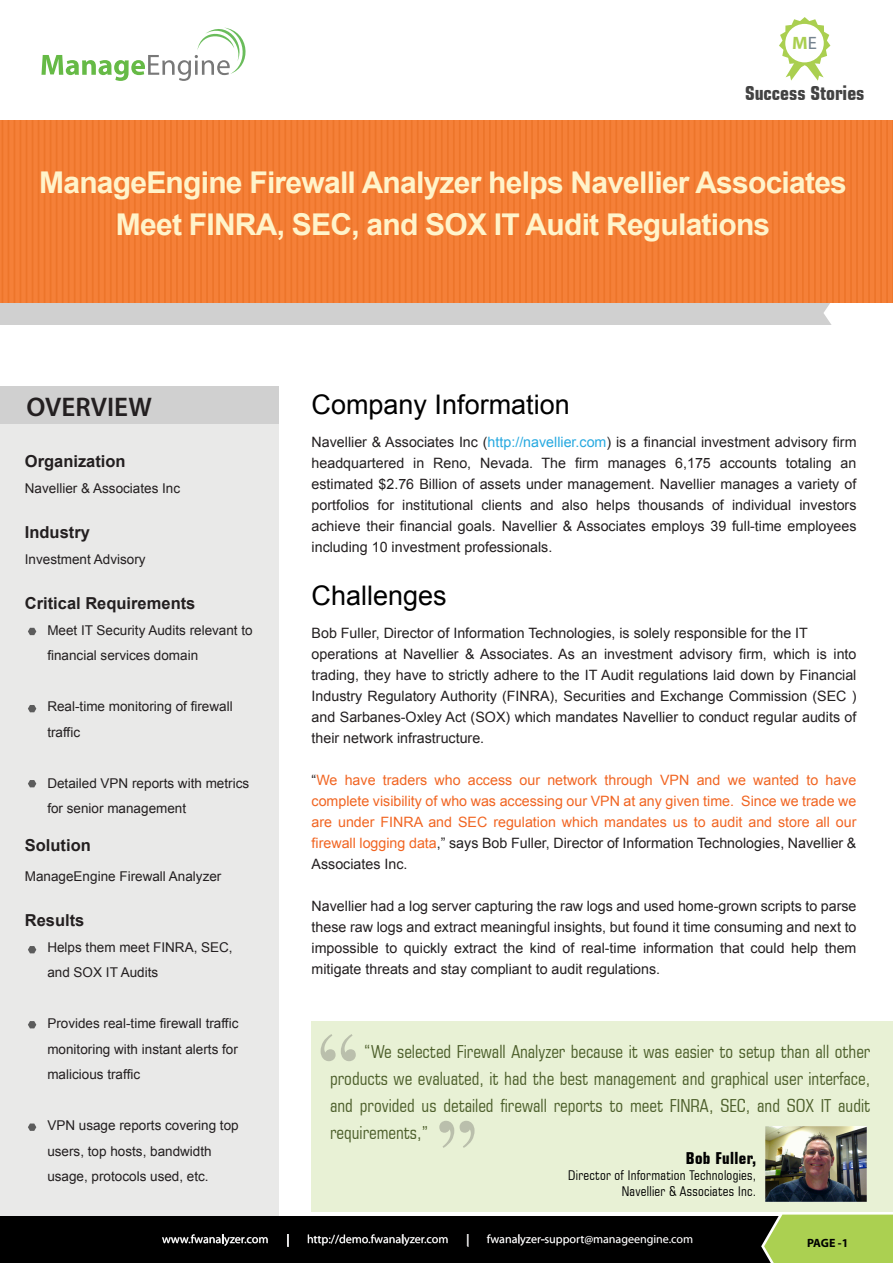
<style>
.page{position:relative;width:893px;height:1263px;background:#fff}
.page>*{position:absolute;margin:0;border:0;box-sizing:border-box;transform-origin:0 0}
.t1{font:105px "Bodoni";color:#babfac}
.t2{font:700 30px/42px "Arial";letter-spacing:-.025em;color:#fff4cb;text-align:center}
.t3{font:27px "Arial";color:#000}
.t4{font:600 27px "Myriad Pro";color:#231f20}
.t5{font:700 condensed 19.5px "Square 721 BT";color:#424242}
.t6{font:condensed 18px/27px "Square 721 BT";color:#4d5f2b;text-align:justify}
.t7{font:700 18px "Myriad Web Pro";color:#aacf50}
.t8{font:700 16.5px "Arial";color:#231f20}
.t9{font:700 condensed 16.5px "Square 721 BT";letter-spacing:.02em;color:#000}
.t10{font:14.25px/21px "Arial";color:#231f20;text-align:justify}
.t11{font:14.25px/21px "Arial";color:#f16522;text-align:justify}
.t12{font:13.5px/25.5px "Arial";color:#231f20}
.t13{font:condensed 13.5px/16.2px "Square 721 BT";letter-spacing:.02em;color:#000;text-align:right}
.t14{font:12px "Myriad Pro";color:#fff}
.t15{font:700 12px "Myriad Pro";color:#000}
.s1{font-weight:400;color:#75838f}
.s2{color:#27a9e0}
.s3{color:#231f20}
</style>
<div class="page">
<div style="left:0;top:144px;width:893px;height:180px;background:#d0d0d0"></div>
<svg style="left:823px;top:302px;width:70px;height:23px;background:#fbf6f3"></svg>
<svg style="left:41px;top:27px;width:205px;height:54px"></svg>
<svg style="left:779px;top:17px;width:51px;height:64px"></svg>
<div style="left:785px;top:24px;width:39px;height:38px;background:#fff;border-radius:50%"></div>
<img style="left:0;top:120px;width:893px;height:182px">
<div style="left:0;top:387px;width:278px;height:866px;background:#e9e9e8"></div>
<div style="left:0;top:386px;width:278px;height:38px;background:#d0d0d0"></div>
<svg style="left:28px;top:628px;width:8px;height:7px"></svg>
<svg style="left:28px;top:705px;width:8px;height:7px"></svg>
<svg style="left:28px;top:946px;width:8px;height:7px"></svg>
<svg style="left:28px;top:1123px;width:8px;height:8px"></svg>
<svg style="left:28px;top:780px;width:8px;height:7px"></svg>
<svg style="left:28px;top:1021px;width:8px;height:7px"></svg>
<div style="left:0;top:1216px;width:893px;height:47px;background:#000"></div>
<svg style="left:162px;top:1234px;width:106px;height:12px"></svg>
<svg style="left:287px;top:1234px;width:1px;height:12px"></svg>
<svg style="left:308px;top:1234px;width:140px;height:12px"></svg>
<svg style="left:467px;top:1234px;width:1px;height:12px"></svg>
<svg style="left:487px;top:1234px;width:205px;height:12px"></svg>
<svg style="left:761px;top:1214px;width:132px;height:49px;background:#a4c653"></svg>
<div style="left:312px;top:1022px;width:581px;height:190px;background:#e8f1d5"></div>
<img style="left:766px;top:1126px;width:100px;height:76px">
<p class="t7" style="left:792px;top:33px;width:26px">M<span class="s1">E</span></p>
<h3 class="t5" style="left:745px;top:81px;width:121px">Success Stories</h3>
<h2 class="t2" style="left:39px;top:163px;width:809px">ManageEngine Firewall Analyzer helps Navellier Associates<br>Meet FINRA, SEC, and SOX IT Audit Regulations</h2>
<h3 class="t4" style="left:26px;top:389px;width:127px">OVERVIEW</h3>
<p class="t8" style="left:25px;top:451px;width:102px">Organization</p>
<p class="t12" style="left:25px;top:475px;width:157px">Navellier &amp; Associates Inc</p>
<p class="t8" style="left:25px;top:521px;width:67px">Industry</p>
<p class="t12" style="left:25px;top:546px;width:122px">Investment Advisory</p>
<p class="t8" style="left:25px;top:592px;width:172px">Critical Requirements</p>
<p class="t12" style="left:47px;top:617px;width:207px">Meet IT Security Audits relevant to financial services domain</p>
<p class="t12" style="left:47px;top:694px;width:187px">Real-time monitoring of firewall traffic</p>
<p class="t12" style="left:47px;top:770px;width:203px">Detailed VPN reports with metrics for senior management</p>
<p class="t8" style="left:25px;top:834px;width:67px">Solution</p>
<p class="t12" style="left:25px;top:863px;width:198px">ManageEngine Firewall Analyzer</p>
<p class="t8" style="left:25px;top:909px;width:61px">Results</p>
<p class="t12" style="left:47px;top:934px;width:187px">Helps them meet FINRA, SEC, and SOX IT Audits</p>
<p class="t12" style="left:47px;top:1011px;width:193px;text-align:justify">Provides real-time firewall traffic monitoring with instant alerts for malicious traffic</p>
<p class="t12" style="left:47px;top:1113px;width:193px">VPN usage reports covering top users, top hosts, bandwidth usage, protocols used, etc.</p>
<h3 class="t3" style="left:312px;top:387px;width:260px">Company Information</h3>
<p class="t10" style="left:312px;top:431px;width:546px">Navellier &amp; Associates Inc (<span class="s2">http://navellier.com</span>) is a financial investment advisory firm headquartered in Reno, Nevada. The firm manages 6,175 accounts totaling an estimated $2.76 Billion of assets under management. Navellier manages a variety of portfolios for institutional clients and also helps thousands of individual investors achieve their financial goals. Navellier &amp; Associates employs 39 full-time employees including 10 investment professionals.</p>
<h3 class="t3" style="left:312px;top:578px;width:137px">Challenges</h3>
<p class="t10" style="left:312px;top:623px;width:546px;text-align:left">Bob Fuller, Director of Information Technologies, is solely responsible for the IT operations at Navellier &amp; Associates. As an investment advisory firm, which is into trading, they have to strictly adhere to the IT Audit regulations laid down by Financial Industry Regulatory Authority (FINRA), Securities and Exchange Commission (SEC ) and Sarbanes-Oxley Act (SOX) which mandates Navellier to conduct regular audits of their network infrastructure.</p>
<p class="t11" style="left:312px;top:770px;width:546px"><span class="s3">“</span>We have traders who access our network through VPN and we wanted to have complete visibility of who was accessing our VPN at any given time. Since we trade we are under FINRA and SEC regulation which mandates us to audit and store all our firewall logging data<span class="s3">,” says Bob Fuller, Director of Information Technologies, Navellier &amp; Associates Inc.</span></p>
<p class="t10" style="left:312px;top:896px;width:546px">Navellier had a log server capturing the raw logs and used home-grown scripts to parse these raw logs and extract meaningful insights, but found it time consuming and next to impossible to quickly extract the kind of real-time information that could help them mitigate threats and stay compliant to audit regulations.</p>
<h1 class="t1" style="left:315px;top:1011px;width:50px">“</h1>
<p class="t6" style="left:330px;top:1038px;width:542px;text-indent:34px">“We selected Firewall Analyzer because it was easier to setup than all other products we evaluated, it had the best management and graphical user interface, and provided us detailed firewall reports to meet FINRA, SEC, and SOX IT audit requirements,”</p>
<h1 class="t1" style="left:432px;top:1098px;width:50px">”</h1>
<p class="t9" style="left:686px;top:1148px;width:72px">Bob Fuller,</p>
<p class="t13" style="left:568px;top:1167px;width:189px">Director of Information Technologies,<br>Navellier &amp; Associates Inc.</p>
<p class="t14" style="left:162px;top:1232px;width:108px">www.fwanalyzer.com</p>
<p class="t14" style="left:286px;top:1232px;width:4px">|</p>
<p class="t14" style="left:307px;top:1232px;width:143px">http://demo.fwanalyzer.com</p>
<p class="t14" style="left:466px;top:1232px;width:4px">|</p>
<p class="t14" style="left:487px;top:1232px;width:208px">fwanalyzer-support@manageengine.com</p>
<p class="t15" style="left:807px;top:1235px;width:43px">PAGE -1</p>
</div>
